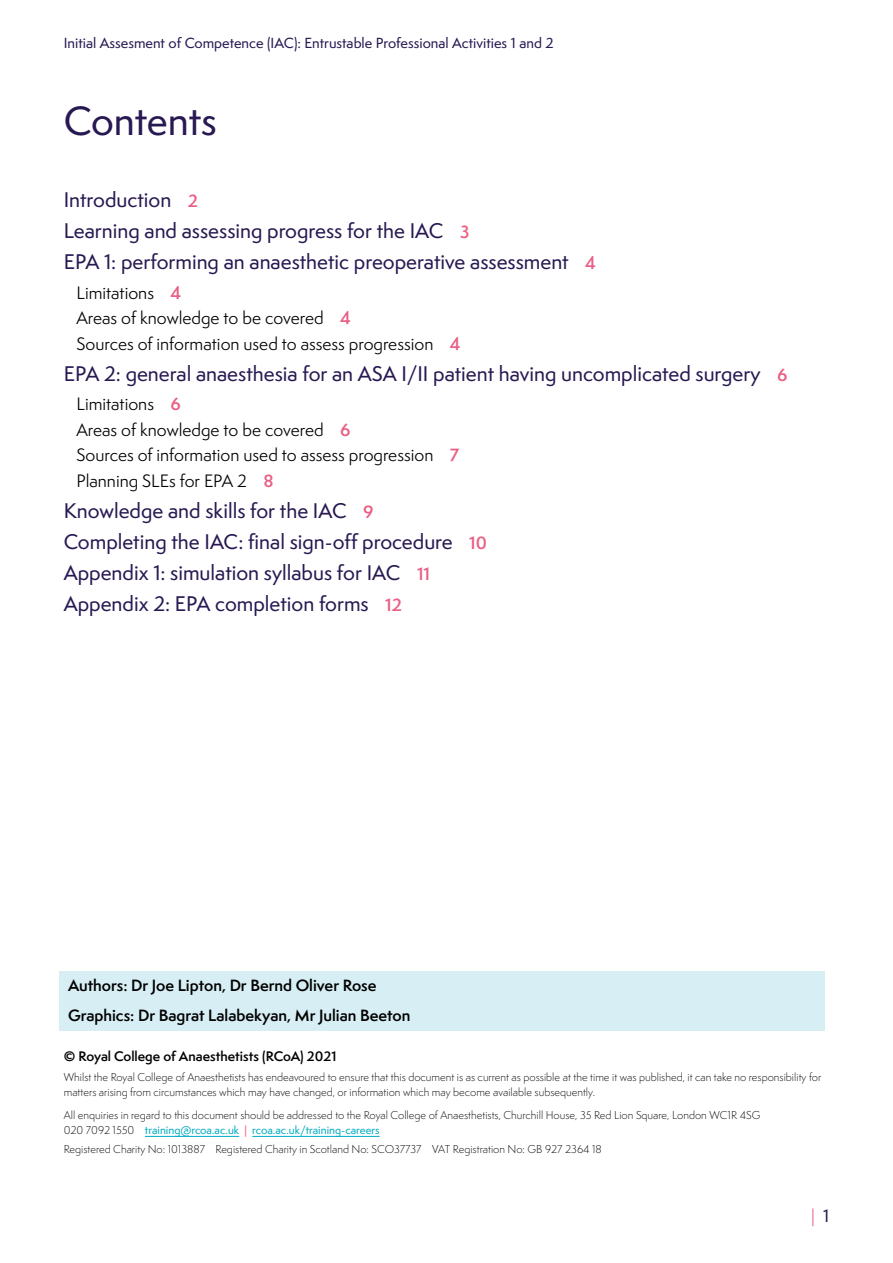
<style>
.page{position:relative;width:893px;height:1263px;background:#fff}
.page>*{position:absolute;margin:0;border:0;box-sizing:border-box;transform-origin:0 0}
.t1{font:500 37.5px "Semplicita Pro";letter-spacing:-.005em;color:#281952}
.t2{font:500 19.5px/31px "Semplicita Pro";color:#281952}
.t3{font:16.5px/25.5px "Semplicita Pro";color:#000}
.t4{font:16.5px "Semplicita Pro";color:#e96086}
.t5{font:600 15px/29.5px "Semplicita Pro";color:#000}
.t6{font:500 13.5px "Semplicita Pro";color:#281952}
.t7{font:600 12.75px "Semplicita Pro";color:#000}
.t8{font:300 10.5px/15px "Semplicita Pro";color:#000}
.s1{font-weight:600;font-size:16.5px;color:#e96086}
.s2{font-weight:600;color:#e96086}
.s3{font-weight:500;color:#00acc2}
.s4{font-weight:500;color:#e96086}
.s5{font-weight:500;color:#281952}
</style>
<div class="page">
<hr style="left:145px;top:1136px;width:94px;height:1px;background:#00acc2">
<hr style="left:252px;top:1136px;width:128px;height:1px;background:#00acc2">
<div style="left:60px;top:971px;width:765px;height:60px;background:#d7eff4"></div>
<p class="t6" style="left:64px;top:34px;width:491px">Initial Assesment of Competence (IAC): Entrustable Professional Activities 1 and 2</p>
<h1 class="t1" style="left:64px;top:94px;width:155px">Contents</h1>
<h2 class="t2" style="left:64px;top:184px;width:534px">Introduction <span class="s1">2<br></span>Learning and assessing progress for the IAC <span class="s1">3<br></span>EPA 1: performing an anaesthetic preoperative assessment <span class="s1">4</span></h2>
<h3 class="t3" style="left:77px;top:279px;width:386px">Limitations <span class="s2">4<br></span>Areas of knowledge to be covered <span class="s2">4<br></span>Sources of information used to assess progression <span class="s2">4</span></h3>
<h2 class="t2" style="left:64px;top:358px;width:725px">EPA 2: general anaesthesia for an ASA I/II patient having uncomplicated surgery <span class="s1">6</span></h2>
<h3 class="t3" style="left:77px;top:391px;width:384px">Limitations <span class="s2">6<br></span>Areas of knowledge to be covered <span class="s2">6<br></span>Sources of information used to assess progression <span class="s2">7<br></span>Planning SLEs for EPA 2 <span class="s2">8</span></h3>
<h2 class="t2" style="left:64px;top:495px;width:425px">Knowledge and skills for the IAC <span class="s1">9<br></span>Completing the IAC: final sign-off procedure <span class="s1">10<br></span>Appendix 1: simulation syllabus for IAC <span class="s1">11<br></span>Appendix 2: EPA completion forms <span class="s1">12</span></h2>
<h3 class="t5" style="left:68px;top:970px;width:344px">Authors: Dr Joe Lipton, Dr Bernd Oliver Rose<br>Graphics: Dr Bagrat Lalabekyan, Mr Julian Beeton</h3>
<p class="t7" style="left:64px;top:1047px;width:274px">© Royal College of Anaesthetists (RCoA) 2021</p>
<p class="t8" style="left:64px;top:1069px;width:759px">Whilst the Royal College of Anaesthetists has endeavoured to ensure that this document is as current as possible at the time it was published, it can take no responsibility for matters arising from circumstances which may have changed, or information which may become available subsequently.</p>
<p class="t8" style="left:64px;top:1108px;width:698px">All enquiries in regard to this document should be addressed to the Royal College of Anaesthetists, Churchill House, 35 Red Lion Square, London WC1R 4SG<br>020 7092 1550 <span class="s3">training@rcoa.ac.uk</span> <span class="s4">|</span> <span class="s3">rcoa.ac.uk/training-careers</span></p>
<p class="t8" style="left:64px;top:1142px;width:540px">Registered Charity No: 1013887 Registered Charity in Scotland No: SCO37737 VAT Registration No: GB 927 2364 18</p>
<h3 class="t4" style="left:811px;top:1205px;width:20px">| <span class="s5">1</span></h3>
</div>
